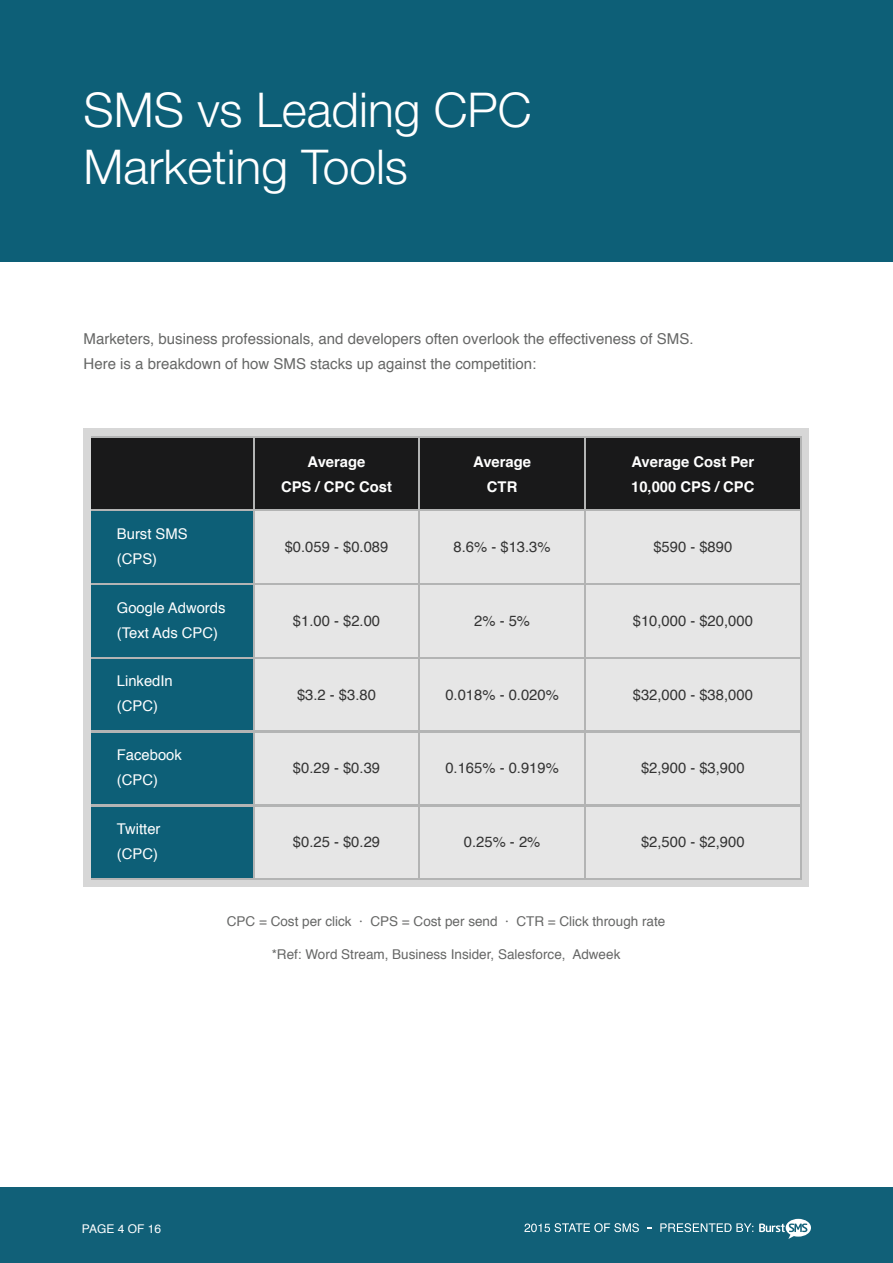
<style>
.page{position:relative;width:893px;height:1263px;background:#fff}
.page>*{position:absolute;margin:0;border:0;box-sizing:border-box;transform-origin:0 0}
.t1{font:300 48px/57.6px "Helvetica Neue";color:#fff}
.t2{font:15px/25.5px "Helvetica";color:#666766}
.t3{font:14.85px "Helvetica";color:#333}
.t4{font:14.85px/25.2px "Helvetica";color:#fff}
.t5{font:700 14.85px/25.2px "Helvetica";color:#fff;text-align:center}
.t6{font:13.5px "Helvetica";color:#666766}
.t7{font:12px "Helvetica";color:#fff}
</style>
<div class="page">
<div style="left:0;top:0;width:893px;height:261px;background:#0d5f77"></div>
<div style="left:84px;top:429px;width:725px;height:458px;background:#d7d7d7"></div>
<div style="left:91px;top:436px;width:710px;height:443px;background:#e6e6e6"></div>
<div style="left:91px;top:510px;width:163px;height:369px;background:#0d5f77"></div>
<div style="left:91px;top:436px;width:710px;height:74px;background:#19191a"></div>
<hr style="left:91px;top:583px;width:710px;height:1px;background:#b3b4b4">
<hr style="left:91px;top:878px;width:710px;height:1px;background:#b3b4b4">
<hr style="left:91px;top:436px;width:710px;height:1px;background:#b3b4b4">
<hr style="left:91px;top:510px;width:710px;height:1px;background:#b3b4b4">
<hr style="left:91px;top:584px;width:710px;height:1px;background:#b3b4b4">
<hr style="left:91px;top:657px;width:710px;height:1px;background:#b3b4b4">
<hr style="left:91px;top:731px;width:710px;height:1px;background:#b3b4b4">
<hr style="left:91px;top:805px;width:710px;height:1px;background:#b3b4b4">
<hr style="left:419px;top:436px;width:1px;height:443px;background:#b3b4b4">
<hr style="left:253px;top:436px;width:1px;height:443px;background:#b3b4b4">
<hr style="left:584px;top:436px;width:1px;height:443px;background:#b3b4b4">
<div style="left:0;top:1188px;width:893px;height:75px;background:#116078"></div>
<svg style="left:524px;top:1223px;width:115px;height:9px"></svg>
<svg style="left:759px;top:1219px;width:52px;height:20px"></svg>
<svg style="left:660px;top:1223px;width:93px;height:9px"></svg>
<hr style="left:800px;top:436px;width:1px;height:443px;background:#b3b4b4">
<h1 class="t1" style="left:84px;top:78px;width:450px">SMS vs Leading CPC<br>Marketing Tools</h1>
<p class="t2" style="left:84px;top:326px;width:612px">Marketers, business professionals, and developers often overlook the effectiveness of SMS.<br>Here is a breakdown of how SMS stacks up against the competition:</p>
<p class="t4" style="left:117px;top:521px;width:72px">Burst SMS (CPS)</p>
<p class="t4" style="left:117px;top:595px;width:110px">Google Adwords (Text Ads CPC)</p>
<p class="t4" style="left:117px;top:669px;width:57px">LinkedIn (CPC)</p>
<p class="t4" style="left:117px;top:743px;width:66px">Facebook (CPC)</p>
<p class="t4" style="left:117px;top:816px;width:45px">Twitter (CPC)</p>
<p class="t5" style="left:281px;top:449px;width:112px">Average<br>CPS / CPC Cost</p>
<p class="t5" style="left:473px;top:449px;width:59px">Average<br>CTR</p>
<p class="t5" style="left:631px;top:449px;width:125px;text-align:left">Average Cost Per<br>10,000 CPS / CPC</p>
<p class="t3" style="left:285px;top:535px;width:105px">$0.059 - $0.089</p>
<p class="t3" style="left:454px;top:535px;width:99px">8.6% - $13.3%</p>
<p class="t3" style="left:653px;top:535px;width:80px">$590 - $890</p>
<p class="t3" style="left:293px;top:609px;width:89px">$1.00 - $2.00</p>
<p class="t3" style="left:474px;top:609px;width:57px">2% - 5%</p>
<p class="t3" style="left:633px;top:609px;width:122px">$10,000 - $20,000</p>
<p class="t3" style="left:297px;top:683px;width:80px">$3.2 - $3.80</p>
<p class="t3" style="left:445px;top:683px;width:115px">0.018% - 0.020%</p>
<p class="t3" style="left:633px;top:683px;width:122px">$32,000 - $38,000</p>
<p class="t3" style="left:293px;top:757px;width:89px">$0.29 - $0.39</p>
<p class="t3" style="left:445px;top:757px;width:115px">0.165% - 0.919%</p>
<p class="t3" style="left:641px;top:757px;width:105px">$2,900 - $3,900</p>
<p class="t3" style="left:293px;top:831px;width:89px">$0.25 - $0.29</p>
<p class="t3" style="left:464px;top:831px;width:78px">0.25% - 2%</p>
<p class="t3" style="left:641px;top:831px;width:105px">$2,500 - $2,900</p>
<p class="t6" style="left:227px;top:911px;width:440px">CPC = Cost per click · CPS = Cost per send · CTR = Click through rate</p>
<p class="t6" style="left:272px;top:944px;width:350px">*Ref: Word Stream, Business Insider, Salesforce, Adweek</p>
<p class="t7" style="left:82px;top:1220px;width:81px">PAGE 4 OF 16</p>
</div>
